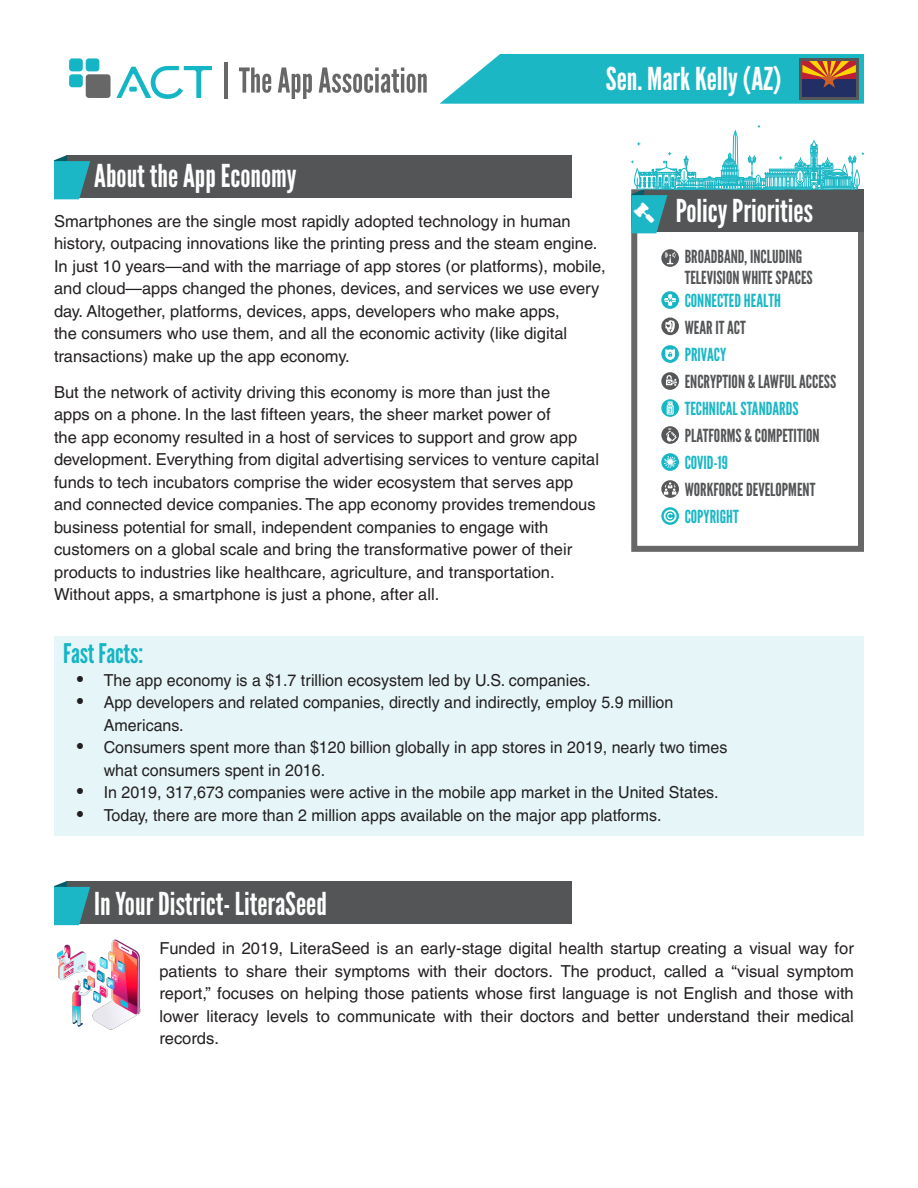
<style>
.page{position:relative;width:918px;height:1188px;background:#fff}
.page>*{position:absolute;margin:0;border:0;box-sizing:border-box;transform-origin:0 0}
.Headline_2{font:31.5px "League Gothic";color:#fff}
.Section_Title__Color{font:27px "League Gothic";letter-spacing:-.005em;color:#14b5c4}
.t1{font:18px "League Gothic";color:#545557}
.t2{font:18px "League Gothic";color:#1bb7c6}
.Grey_Body_ACT{font:16.5px/22.5px "Helvetica LT Pro";color:#231f20}
.s1{font-size:19.5px}
</style>
<div class="page">
<div style="left:54px;top:636px;width:810px;height:200px;background:#e6f6f8"></div>
<div style="left:67px;top:155px;width:505px;height:43px;background:#545557"></div>
<svg style="left:54px;top:155px;width:36px;height:44px"></svg>
<svg style="left:239px;top:67px;width:32px;height:26px"></svg>
<svg style="left:278px;top:67px;width:34px;height:32px"></svg>
<svg style="left:319px;top:67px;width:108px;height:26px"></svg>
<div style="left:69px;top:74px;width:14px;height:13px;background:#14b5c4;border-radius:3px"></div>
<div style="left:86px;top:58px;width:13px;height:13px;background:#14b5c4;border-radius:3px"></div>
<div style="left:69px;top:58px;width:14px;height:13px;background:#14b5c4;border-radius:3px"></div>
<svg style="left:86px;top:66px;width:126px;height:33px"></svg>
<hr style="left:224px;top:63px;width:3px;height:36px;background:#676767">
<div style="left:631px;top:189px;width:233px;height:363px;background:#fff;border:6px solid #676767"></div>
<svg style="left:661px;top:291px;width:18px;height:18px"></svg>
<svg style="left:663px;top:294px;width:14px;height:12px"></svg>
<svg style="left:661px;top:507px;width:18px;height:18px"></svg>
<svg style="left:664px;top:510px;width:13px;height:12px"></svg>
<svg style="left:661px;top:249px;width:18px;height:18px"></svg>
<svg style="left:664px;top:252px;width:12px;height:12px"></svg>
<svg style="left:661px;top:480px;width:18px;height:18px"></svg>
<svg style="left:664px;top:482px;width:12px;height:13px"></svg>
<svg style="left:661px;top:426px;width:18px;height:18px"></svg>
<svg style="left:666px;top:428px;width:11px;height:14px"></svg>
<svg style="left:661px;top:399px;width:18px;height:18px"></svg>
<svg style="left:667px;top:402px;width:7px;height:13px"></svg>
<svg style="left:661px;top:372px;width:18px;height:18px"></svg>
<svg style="left:666px;top:375px;width:11px;height:11px"></svg>
<svg style="left:661px;top:345px;width:18px;height:18px"></svg>
<svg style="left:665px;top:349px;width:10px;height:11px"></svg>
<svg style="left:440px;top:54px;width:424px;height:50px;background:#38b0ba"></svg>
<svg style="left:661px;top:453px;width:18px;height:18px"></svg>
<svg style="left:664px;top:456px;width:12px;height:12px"></svg>
<div style="left:661px;top:318px;width:18px;height:17px;background:#565759;border-radius:50%"></div>
<svg style="left:665px;top:320px;width:10px;height:13px"></svg>
<div style="left:67px;top:881px;width:505px;height:43px;background:#545557"></div>
<svg style="left:54px;top:881px;width:36px;height:44px"></svg>
<img style="left:57px;top:939px;width:84px;height:90px">
<svg style="left:631px;top:126px;width:233px;height:107px"></svg>
<p class="Headline_2" style="left:94px;top:157px;width:204px">About the App Economy</p>
<p class="Headline_2" style="left:606px;top:60px;width:177px">Sen. Mark Kelly (AZ)</p>
<p class="Grey_Body_ACT" style="left:54px;top:209px;width:553px">Smartphones are the single most rapidly adopted technology in human history, outpacing innovations like the printing press and the steam engine.<br>In just 10 years—and with the marriage of app stores (or platforms), mobile, and cloud—apps changed the phones, devices, and services we use every day. Altogether, platforms, devices, apps, developers who make apps,<br>the consumers who use them, and all the economic activity (like digital transactions) make up the app economy.</p>
<p class="Grey_Body_ACT" style="left:54px;top:380px;width:547px">But the network of activity driving this economy is more than just the<br>apps on a phone. In the last fifteen years, the sheer market power of<br>the app economy resulted in a host of services to support and grow app development. Everything from digital advertising services to venture capital funds to tech incubators comprise the wider ecosystem that serves app and connected device companies. The app economy provides tremendous business potential for small, independent companies to engage with customers on a global scale and bring the transformative power of their products to industries like healthcare, agriculture, and transportation.<br>Without apps, a smartphone is just a phone, after all.</p>
<p class="Headline_2" style="left:676px;top:192px;width:139px">Policy Priorities</p>
<p class="t1" style="left:685px;top:246px;width:119px">BROADBAND, INCLUDING</p>
<p class="t1" style="left:685px;top:267px;width:130px">TELEVISION WHITE SPACES</p>
<p class="t1" style="left:685px;top:317px;width:63px">WEAR IT ACT</p>
<p class="t2" style="left:685px;top:290px;width:98px">CONNECTED HEALTH</p>
<p class="t2" style="left:685px;top:344px;width:43px">PRIVACY</p>
<p class="t1" style="left:685px;top:371px;width:153px">ENCRYPTION &amp; LAWFUL ACCESS</p>
<p class="t2" style="left:685px;top:398px;width:115px">TECHNICAL STANDARDS</p>
<p class="t1" style="left:685px;top:425px;width:136px">PLATFORMS &amp; COMPETITION</p>
<p class="t2" style="left:685px;top:452px;width:45px">COVID-19</p>
<p class="t1" style="left:685px;top:479px;width:132px">WORKFORCE DEVELOPMENT</p>
<p class="t2" style="left:685px;top:506px;width:55px">COPYRIGHT</p>
<p class="Section_Title__Color" style="left:63px;top:638px;width:81px">Fast Facts:</p>
<p class="Grey_Body_ACT" style="left:77px;top:669px;width:515px"><span class="s1">•</span> The app economy is a $1.7 trillion ecosystem led by U.S. companies.</p>
<p class="Grey_Body_ACT" style="left:104px;top:691px;width:571px;text-indent:-27px"><span class="s1">•</span> App developers and related companies, directly and indirectly, employ 5.9 million<br>Americans.</p>
<p class="Grey_Body_ACT" style="left:104px;top:736px;width:625px;text-indent:-27px"><span class="s1">•</span> Consumers spent more than $120 billion globally in app stores in 2019, nearly two times what consumers spent in 2016.</p>
<p class="Grey_Body_ACT" style="left:77px;top:781px;width:643px"><span class="s1">•</span> In 2019, 317,673 companies were active in the mobile app market in the United States.</p>
<p class="Grey_Body_ACT" style="left:77px;top:804px;width:586px"><span class="s1">•</span> Today, there are more than 2 million apps available on the major app platforms.</p>
<p class="Headline_2" style="left:94px;top:885px;width:234px">In Your District- LiteraSeed</p>
<p class="Grey_Body_ACT" style="left:159px;top:937px;width:696px;text-align:justify">Funded in 2019, LiteraSeed is an early-stage digital health startup creating a visual way for patients to share their symptoms with their doctors. The product, called a “visual symptom report,” focuses on helping those patients whose first language is not English and those with lower literacy levels to communicate with their doctors and better understand their medical records.</p>
</div>
